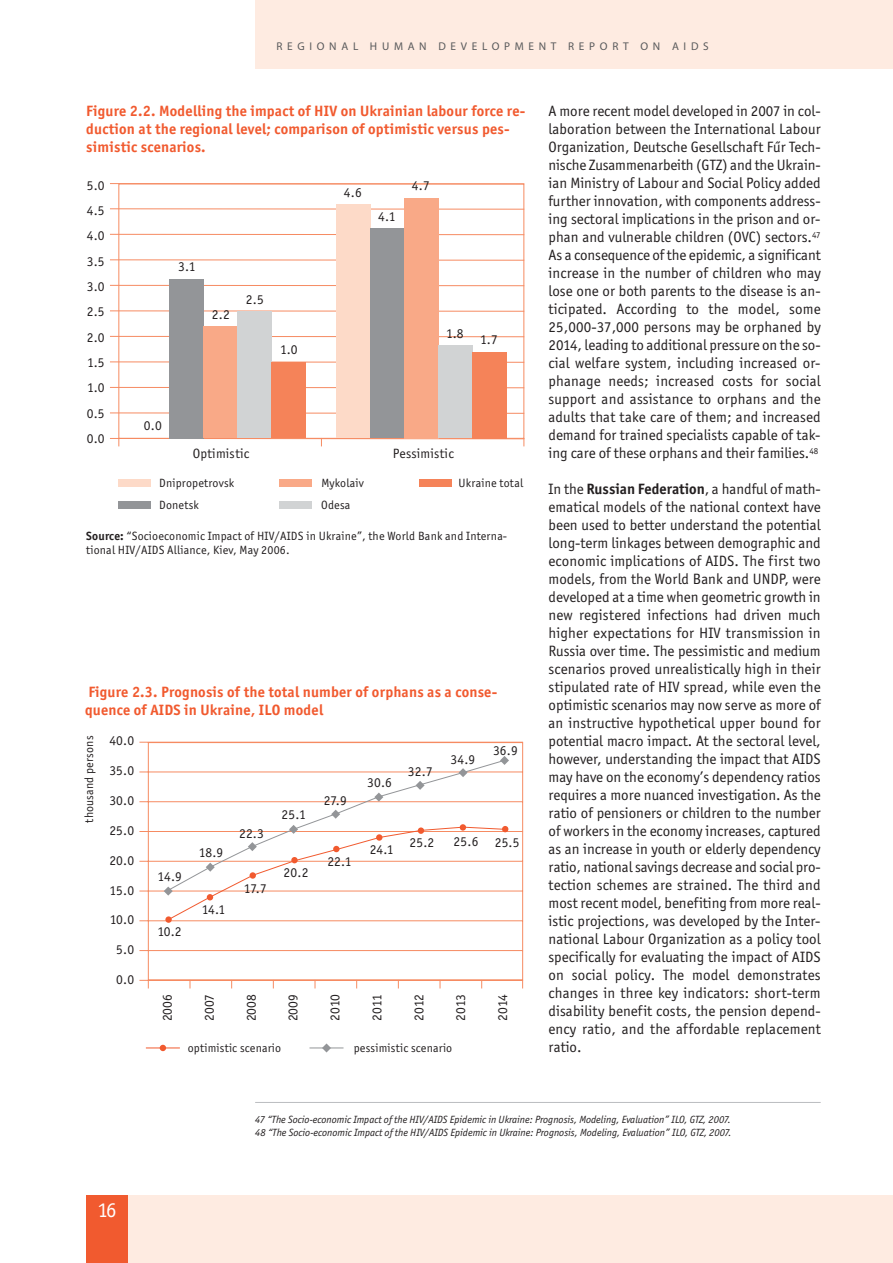
<style>
.page{position:relative;width:893px;height:1263px;background:#fff}
.page>*{position:absolute;margin:0;border:0;box-sizing:border-box;transform-origin:0 0}
.t1{font:21px "Officina San Itc TCE";color:#fff}
.t2{font:15px/18px "Officina San Itc TCE";letter-spacing:.005em;color:#231f20;text-align:justify}
.t3{font:700 15px/18px "Officina San Itc TCE";letter-spacing:.015em;color:#f15a2f}
.t4{font:13.5px/25.3px "Officina San Itc TCE";letter-spacing:.015em;color:#231f20;text-align:justify}
.t5{font:12px/14.4px "Officina San Itc TCE";letter-spacing:.015em;color:#231f20}
.t6{font:11.25px "Myriad Pro";letter-spacing:.42em;color:#58595b}
.t7{font:italic 10.5px/12.6px "Officina San Itc TCE";color:#231f20}
.s1{font-weight:700}
</style>
<div class="page">
<div style="left:128px;top:1195px;width:765px;height:68px;background:#feebe1"></div>
<div style="left:87px;top:1195px;width:41px;height:68px;background:#f15a2f"></div>
<div style="left:255px;top:0;width:638px;height:68px;background:#feebe1"></div>
<hr style="left:110px;top:438px;width:414px;height:1px;background:#f68b62">
<hr style="left:110px;top:413px;width:414px;height:1px;background:#f68b62">
<hr style="left:110px;top:387px;width:414px;height:1px;background:#f68b62">
<hr style="left:110px;top:361px;width:414px;height:2px;background:#f68b62">
<hr style="left:110px;top:336px;width:414px;height:1px;background:#f68b62">
<hr style="left:110px;top:310px;width:414px;height:2px;background:#f68b62">
<hr style="left:110px;top:285px;width:414px;height:1px;background:#f68b62">
<hr style="left:110px;top:259px;width:414px;height:2px;background:#f68b62">
<hr style="left:110px;top:234px;width:414px;height:1px;background:#f68b62">
<hr style="left:110px;top:208px;width:414px;height:2px;background:#f68b62">
<hr style="left:110px;top:183px;width:414px;height:1px;background:#f68b62">
<div style="left:336px;top:204px;width:34px;height:234px;background:#fddac8"></div>
<div style="left:370px;top:228px;width:34px;height:210px;background:#939598"></div>
<div style="left:404px;top:198px;width:34px;height:240px;background:#f9a987"></div>
<div style="left:438px;top:346px;width:34px;height:92px;background:#d1d3d4"></div>
<div style="left:472px;top:352px;width:34px;height:86px;background:#f58359"></div>
<div style="left:170px;top:279px;width:34px;height:159px;background:#939598"></div>
<div style="left:204px;top:326px;width:34px;height:112px;background:#f9a987"></div>
<div style="left:238px;top:312px;width:34px;height:126px;background:#d1d3d4"></div>
<div style="left:272px;top:362px;width:34px;height:76px;background:#f58359"></div>
<div style="left:119px;top:479px;width:32px;height:8px;background:#fddac8"></div>
<div style="left:119px;top:501px;width:32px;height:8px;background:#939598"></div>
<div style="left:279px;top:479px;width:33px;height:8px;background:#f9a987"></div>
<div style="left:279px;top:501px;width:33px;height:8px;background:#d1d3d4"></div>
<div style="left:419px;top:479px;width:32px;height:8px;background:#f58359"></div>
<hr style="left:255px;top:1102px;width:566px;height:1px;background:#bbbdc0">
<svg style="left:139px;top:741px;width:385px;height:240px"></svg>
<svg style="left:160px;top:1045px;width:6px;height:6px"></svg>
<hr style="left:146px;top:1047px;width:34px;height:1px;background:#f15a2f">
<hr style="left:309px;top:1047px;width:34px;height:1px;background:#939598">
<svg style="left:322px;top:1043px;width:9px;height:9px"></svg>
<svg style="left:164px;top:756px;width:345px;height:165px"></svg>
<p class="t6" style="left:276px;top:40px;width:434px">REGIONAL HUMAN DEVELOPMENT REPORT ON AIDS</p>
<p class="t3" style="left:86px;top:103px;width:441px">Figure 2.2. Modelling the impact of HIV on Ukrainian labour force re&shy;duction at the regional level; comparison of optimistic versus pes&shy;simistic scenarios.</p>
<p class="t4" style="left:87px;top:173px;width:19px">5.0<br>4.5<br>4.0<br>3.5<br>3.0<br>2.5<br>2.0<br>1.5<br>1.0<br>0.5<br>0.0</p>
<p class="t4" style="left:178px;top:255px;width:19px">3.1</p>
<p class="t4" style="left:212px;top:302px;width:19px">2.2</p>
<p class="t4" style="left:246px;top:288px;width:19px">2.5</p>
<p class="t4" style="left:280px;top:338px;width:19px">1.0</p>
<p class="t4" style="left:344px;top:180px;width:19px">4.6</p>
<p class="t4" style="left:378px;top:204px;width:19px">4.1</p>
<p class="t4" style="left:412px;top:174px;width:19px">4.7</p>
<p class="t4" style="left:446px;top:322px;width:19px">1.8</p>
<p class="t4" style="left:480px;top:328px;width:19px">1.7</p>
<p class="t4" style="left:144px;top:414px;width:19px">0.0</p>
<p class="t4" style="left:193px;top:441px;width:58px">Optimistic</p>
<p class="t4" style="left:393px;top:441px;width:62px">Pessimistic</p>
<p class="t5" style="left:159px;top:476px;width:76px">Dnipropetrovsk</p>
<p class="t5" style="left:321px;top:476px;width:44px">Mykolaiv</p>
<p class="t5" style="left:459px;top:476px;width:66px">Ukraine total</p>
<p class="t5" style="left:159px;top:499px;width:41px">Donetsk</p>
<p class="t5" style="left:321px;top:499px;width:31px">Odesa</p>
<p class="t5" style="left:86px;top:530px;width:422px"><span class="s1">Source:</span> “Socioeconomic Impact of HIV/AIDS in Ukraine”, the World Bank and Interna&shy;tional HIV/AIDS Alliance, Kiev, May 2006.</p>
<p class="t3" style="left:85px;top:684px;width:414px">Figure 2.3. Prognosis of the total number of orphans as a conse&shy;quence of AIDS in Ukraine, ILO model</p>
<p class="t4" style="left:109px;top:729px;width:26px">40.0</p>
<p class="t4" style="left:109px;top:759px;width:26px">35.0</p>
<p class="t4" style="left:109px;top:789px;width:26px">30.0</p>
<p class="t4" style="left:109px;top:819px;width:26px">25.0</p>
<p class="t4" style="left:109px;top:848px;width:26px">20.0</p>
<p class="t4" style="left:110px;top:878px;width:26px">15.0</p>
<p class="t4" style="left:110px;top:908px;width:26px">10.0</p>
<p class="t4" style="left:116px;top:938px;width:19px">5.0</p>
<p class="t4" style="left:116px;top:968px;width:19px">0.0</p>
<p class="t5" style="left:83px;top:822px;width:88px;rotate:-90deg">thousand persons</p>
<p class="t4" style="left:493px;top:739px;width:26px">36.9</p>
<p class="t4" style="left:450px;top:748px;width:26px">34.9</p>
<p class="t4" style="left:408px;top:759px;width:26px">32.7</p>
<p class="t4" style="left:367px;top:771px;width:26px">30.6</p>
<p class="t4" style="left:324px;top:789px;width:25px">27.9</p>
<p class="t4" style="left:282px;top:803px;width:26px">25.1</p>
<p class="t4" style="left:239px;top:822px;width:26px">22.3</p>
<p class="t4" style="left:409px;top:831px;width:26px">25.2</p>
<p class="t4" style="left:454px;top:830px;width:67px">25.6 25.5</p>
<p class="t4" style="left:370px;top:838px;width:25px">24.1</p>
<p class="t4" style="left:199px;top:841px;width:26px">18.9</p>
<p class="t4" style="left:327px;top:850px;width:26px">22.1</p>
<p class="t4" style="left:284px;top:861px;width:26px">20.2</p>
<p class="t4" style="left:158px;top:865px;width:26px">14.9</p>
<p class="t4" style="left:244px;top:877px;width:24px">17.7</p>
<p class="t4" style="left:202px;top:898px;width:25px">14.1</p>
<p class="t4" style="left:157px;top:920px;width:26px">10.2</p>
<p class="t4" style="left:156px;top:1021px;width:29px;rotate:-90deg">2006</p>
<p class="t4" style="left:198px;top:1021px;width:29px;rotate:-90deg">2007</p>
<p class="t4" style="left:240px;top:1021px;width:29px;rotate:-90deg">2008</p>
<p class="t4" style="left:281px;top:1021px;width:29px;rotate:-90deg">2009</p>
<p class="t4" style="left:323px;top:1021px;width:28px;rotate:-90deg">2010</p>
<p class="t4" style="left:365px;top:1020px;width:28px;rotate:-90deg">2011</p>
<p class="t4" style="left:407px;top:1021px;width:29px;rotate:-90deg">2012</p>
<p class="t4" style="left:449px;top:1021px;width:29px;rotate:-90deg">2013</p>
<p class="t4" style="left:491px;top:1021px;width:28px;rotate:-90deg">2014</p>
<p class="t5" style="left:188px;top:1042px;width:95px">optimistic scenario</p>
<p class="t5" style="left:354px;top:1042px;width:100px">pessimistic scenario</p>
<p class="t2" style="left:549px;top:103px;width:274px">A more recent model developed in 2007 in col&shy;laboration between the International Labour Organization, Deutsche Gesellschaft Fűr Tech&shy;nische Zusammenarbeith (GTZ) and the Ukrain&shy;ian Ministry of Labour and Social Policy added further innovation, with components address&shy;ing sectoral implications in the prison and or&shy;phan and vulnerable children (OVC) sectors.<sup>47<br></sup>As a consequence of the epidemic, a significant increase in the number of children who may lose one or both parents to the disease is an&shy;ticipated. According to the model, some 25,000-37,000 persons may be orphaned by 2014, leading to additional pressure on the so&shy;cial welfare system, including increased or&shy;phanage needs; increased costs for social support and assistance to orphans and the adults that take care of them; and increased demand for trained specialists capable of tak&shy;ing care of these orphans and their families.<sup>48</sup></p>
<p class="t2" style="left:549px;top:481px;width:274px">In the <span class="s1">Russian Federation</span>, a handful of math&shy;ematical models of the national context have been used to better understand the potential long-term linkages between demographic and economic implications of AIDS. The first two models, from the World Bank and UNDP, were developed at a time when geometric growth in new registered infections had driven much higher expectations for HIV transmission in Russia over time. The pessimistic and medium scenarios proved unrealistically high in their stipulated rate of HIV spread, while even the optimistic scenarios may now serve as more of an instructive hypothetical upper bound for potential macro impact. At the sectoral level, however, understanding the impact that AIDS may have on the economy’s dependency ratios requires a more nuanced investigation. As the ratio of pensioners or children to the number of workers in the economy increases, captured as an increase in youth or elderly dependency ratio, national savings decrease and social pro&shy;tection schemes are strained. The third and most recent model, benefiting from more real&shy;istic projections, was developed by the Inter&shy;national Labour Organization as a policy tool specifically for evaluating the impact of AIDS on social policy. The model demonstrates changes in three key indicators: short-term disability benefit costs, the pension depend&shy;ency ratio, and the affordable replacement ratio.</p>
<h1 class="t1" style="left:98px;top:1202px;width:21px">16</h1>
<p class="t7" style="left:255px;top:1114px;width:478px">47 “The Socio-economic Impact of the HIV/AIDS Epidemic in Ukraine: Prognosis, Modeling, Evaluation” ILO, GTZ, 2007.<br>48 “The Socio-economic Impact of the HIV/AIDS Epidemic in Ukraine: Prognosis, Modeling, Evaluation” ILO, GTZ, 2007.</p>
</div>
